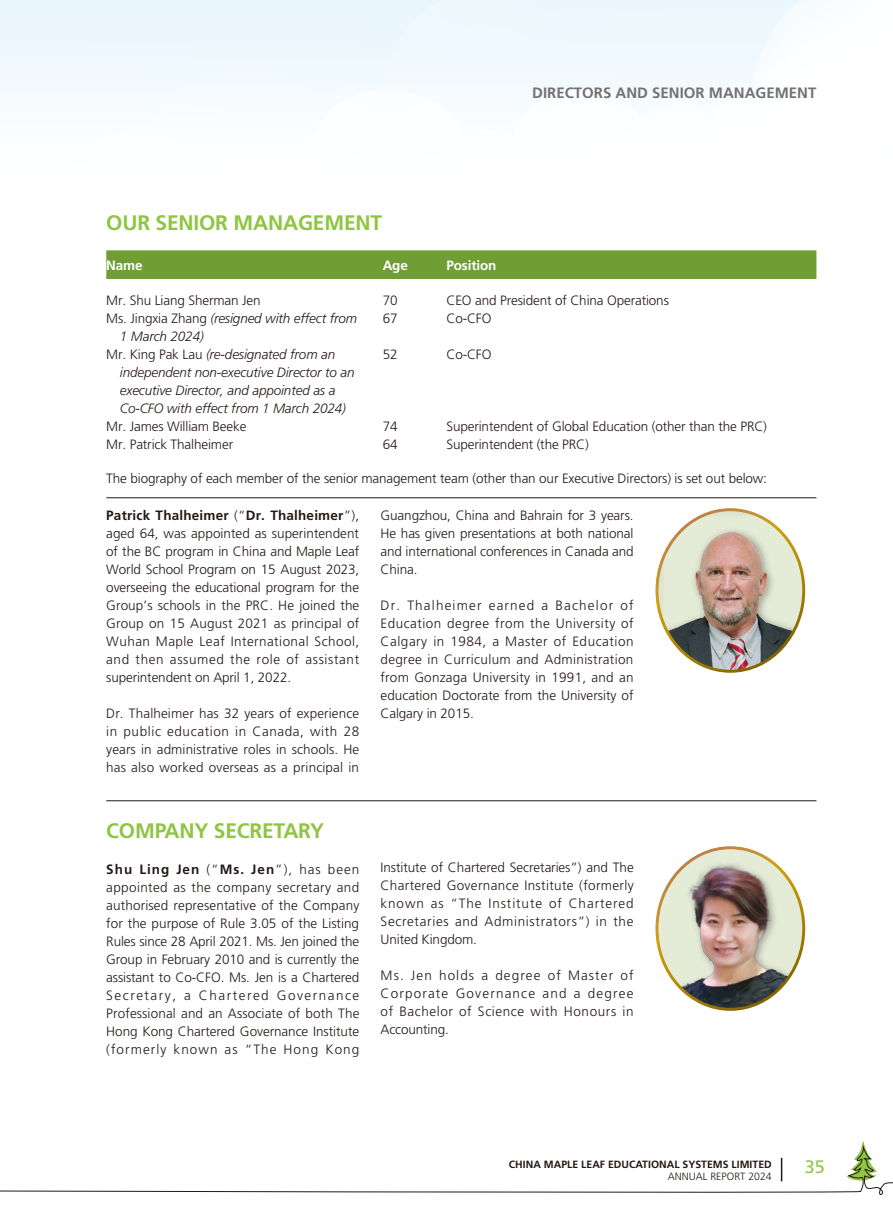
<style>
.page{position:relative;width:893px;height:1212px;background:#fff}
.page>*{position:absolute;margin:0;border:0;box-sizing:border-box;transform-origin:0 0}
.t1{font:700 21px "Frutiger LT Std";letter-spacing:-.01em;color:#8fc543}
.t2{font:18px "Frutiger LT Std";color:#8fc543}
.t3{font:700 15px "Frutiger LT Std";color:#727272}
.t4{font:300 13.5px/18px "Frutiger LT Std";letter-spacing:-.01em;color:#231916;text-align:justify}
.t5{font:italic 300 13.5px/18px "Frutiger LT Std";letter-spacing:-.01em;color:#231916}
.t6{font:700 13.5px "Frutiger LT Std";letter-spacing:-.01em;color:#fff}
.t7{font:700 10.5px "Frutiger LT Std";color:#231916}
.t8{font:300 10.5px "Frutiger LT Std";color:#231916}
.s1{font-style:normal}
.s2{font-weight:700}
</style>
<div class="page">
<img style="left:0;top:0;width:817px;height:1011px">
<svg style="left:0;top:1142px;width:893px;height:53px"></svg>
<svg style="left:781px;top:1158px;width:1px;height:23px"></svg>
<div style="left:106px;top:250px;width:710px;height:29px;background:#709d34"></div>
<hr style="left:106px;top:497px;width:710px;height:1px;background:#231916">
<hr style="left:106px;top:800px;width:710px;height:1px;background:#231916">
<img style="left:657px;top:848px;width:147px;height:161px">
<div style="left:655px;top:846px;width:150px;height:165px;border:3px solid #fff;border-radius:50%"></div>
<img style="left:657px;top:510px;width:147px;height:161px">
<div style="left:655px;top:508px;width:150px;height:165px;border:3px solid #fff;border-radius:50%"></div>
<p class="t3" style="left:532px;top:83px;width:286px">DIRECTORS AND SENIOR MANAGEMENT</p>
<h1 class="t1" style="left:106px;top:210px;width:277px">OUR SENIOR MANAGEMENT</h1>
<p class="t6" style="left:106px;top:258px;width:38px">Name</p>
<p class="t6" style="left:383px;top:258px;width:27px">Age</p>
<p class="t6" style="left:446px;top:258px;width:52px">Position</p>
<p class="t4" style="left:106px;top:292px;width:156px">Mr. Shu Liang Sherman Jen</p>
<p class="t4" style="left:383px;top:292px;width:16px">70</p>
<p class="t4" style="left:446px;top:292px;width:224px">CEO and President of China Operations</p>
<p class="t5" style="left:120px;top:310px;width:239px;text-indent:-14px"><span class="s1">Ms. Jingxia Zhang</span> (resigned with effect from<br>1 March 2024)</p>
<p class="t4" style="left:383px;top:310px;width:16px">67</p>
<p class="t4" style="left:446px;top:310px;width:47px">Co-CFO</p>
<p class="t5" style="left:120px;top:346px;width:236px;text-indent:-14px"><span class="s1">Mr. King Pak Lau</span> (re-designated from an independent non-executive Director to an executive Director, and appointed as a Co-CFO with effect from 1 March 2024)</p>
<p class="t4" style="left:383px;top:346px;width:16px">52</p>
<p class="t4" style="left:446px;top:346px;width:47px">Co-CFO</p>
<p class="t4" style="left:106px;top:418px;width:142px">Mr. James William Beeke</p>
<p class="t4" style="left:383px;top:418px;width:16px">74</p>
<p class="t4" style="left:446px;top:418px;width:322px">Superintendent of Global Education (other than the PRC)</p>
<p class="t4" style="left:106px;top:436px;width:128px">Mr. Patrick Thalheimer</p>
<p class="t4" style="left:383px;top:436px;width:16px">64</p>
<p class="t4" style="left:446px;top:436px;width:144px">Superintendent (the PRC)</p>
<p class="t4" style="left:106px;top:470px;width:662px">The biography of each member of the senior management team (other than our Executive Directors) is set out below:</p>
<p class="t4" style="left:106px;top:506px;width:255px"><span class="s2">Patrick Thalheimer</span> (“<span class="s2">Dr. Thalheimer</span>”), aged 64, was appointed as superintendent of the BC program in China and Maple Leaf World School Program on 15 August 2023, overseeing the educational program for the Group’s schools in the PRC. He joined the Group on 15 August 2021 as principal of Wuhan Maple Leaf International School, and then assumed the role of assistant superintendent on April 1, 2022.</p>
<p class="t4" style="left:106px;top:704px;width:255px">Dr. Thalheimer has 32 years of experience in public education in Canada, with 28 years in administrative roles in schools. He has also worked overseas as a principal in</p>
<p class="t4" style="left:381px;top:506px;width:255px">Guangzhou, China and Bahrain for 3 years.<br>He has given presentations at both national and international conferences in Canada and China.</p>
<p class="t4" style="left:381px;top:596px;width:255px">Dr. Thalheimer earned a Bachelor of Education degree from the University of Calgary in 1984, a Master of Education degree in Curriculum and Administration from Gonzaga University in 1991, and an education Doctorate from the University of Calgary in 2015.</p>
<h1 class="t1" style="left:106px;top:818px;width:219px">COMPANY SECRETARY</h1>
<p class="t4" style="left:106px;top:860px;width:255px"><span class="s2">Shu Ling Jen</span> (“<span class="s2">Ms. Jen</span>”), has been appointed as the company secretary and authorised representative of the Company for the purpose of Rule 3.05 of the Listing Rules since 28 April 2021. Ms. Jen joined the Group in February 2010 and is currently the assistant to Co-CFO. Ms. Jen is a Chartered Secretary, a Chartered Governance Professional and an Associate of both The Hong Kong Chartered Governance Institute (formerly known as “The Hong Kong</p>
<p class="t4" style="left:381px;top:859px;width:255px">Institute of Chartered Secretaries”) and The Chartered Governance Institute (formerly known as “The Institute of Chartered Secretaries and Administrators”) in the United Kingdom.</p>
<p class="t4" style="left:381px;top:967px;width:254px">Ms. Jen holds a degree of Master of Corporate Governance and a degree of Bachelor of Science with Honours in Accounting.</p>
<p class="t7" style="left:509px;top:1158px;width:264px">CHINA MAPLE LEAF EDUCATIONAL SYSTEMS LIMITED</p>
<p class="t8" style="left:668px;top:1170px;width:105px">ANNUAL REPORT 2024</p>
<h2 class="t2" style="left:805px;top:1156px;width:22px">35</h2>
</div>
